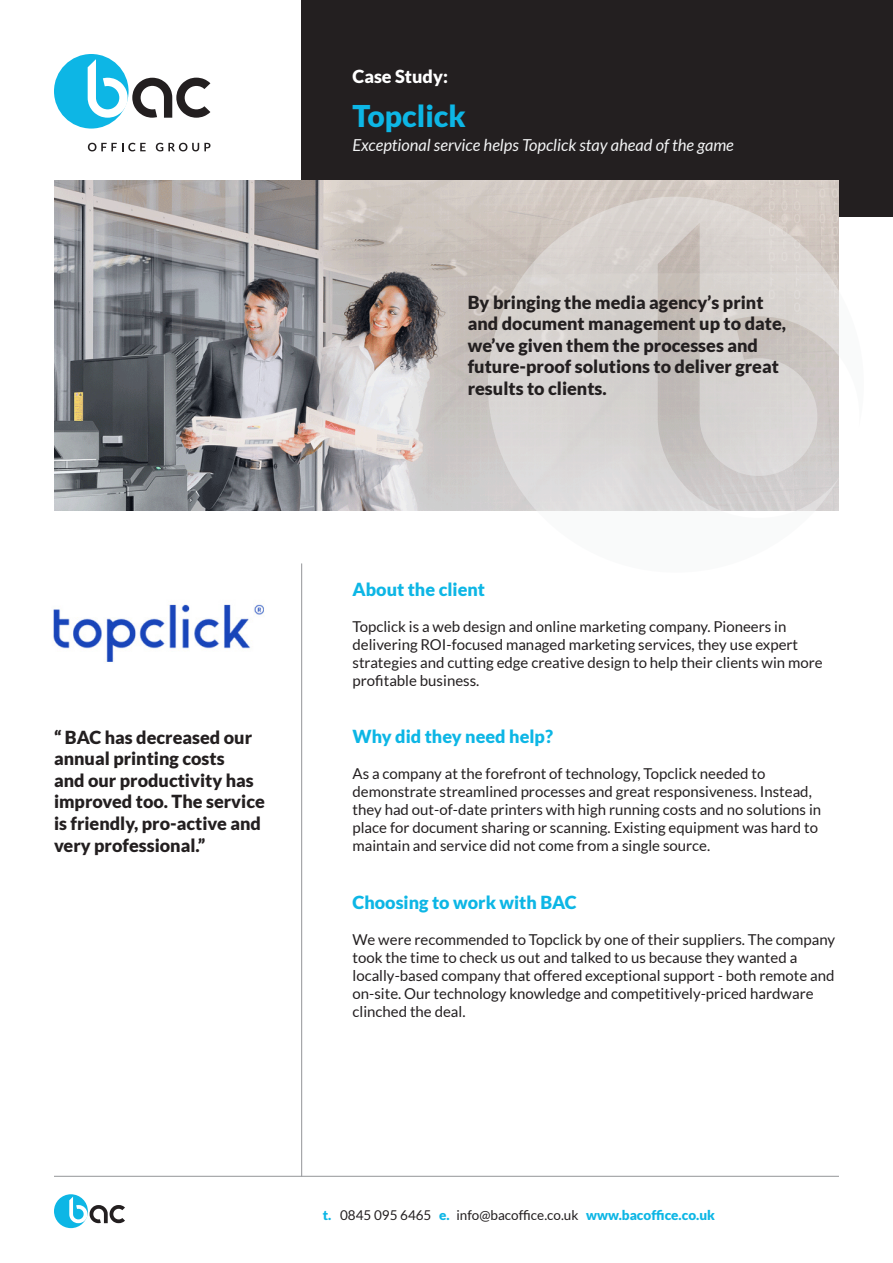
<style>
.page{position:relative;width:893px;height:1263px;background:#fff}
.page>*{position:absolute;margin:0;border:0;box-sizing:border-box;transform-origin:0 0}
.t1{font:900 30px "Lato";color:#0db6e5}
.t2{font:900 18px/21.6px "Lato";color:#231f20}
.t3{font:900 18px "Lato";color:#0db6e5}
.t4{font:900 18px "Lato";color:#fff}
.t5{font:italic 16.5px "Lato";color:#f2f3f4}
.t6{font:15px/18px "Lato";color:#231f20}
.t7{font:13.5px "Lato";color:#231f20}
.s1{font-weight:900;color:#0db6e5}
</style>
<div class="page">
<div style="left:302px;top:0;width:591px;height:217px;background:#231f20"></div>
<img style="left:54px;top:181px;width:785px;height:330px">
<svg style="left:488px;top:197px;width:351px;height:314px;background:#d4cfcc"></svg>
<div style="left:54px;top:54px;width:75px;height:75px;background:#0db6e5;border-radius:50%"></div>
<svg style="left:88px;top:59px;width:122px;height:59px"></svg>
<svg style="left:88px;top:143px;width:58px;height:8px"></svg>
<svg style="left:156px;top:143px;width:54px;height:8px"></svg>
<hr style="left:301px;top:563px;width:1px;height:613px;background:#939598">
<hr style="left:54px;top:1176px;width:785px;height:1px;background:#939598">
<div style="left:54px;top:1194px;width:34px;height:34px;background:#0db6e5;border-radius:50%"></div>
<svg style="left:69px;top:1196px;width:56px;height:27px"></svg>
<img style="left:53px;top:604px;width:211px;height:58px">
<p class="t2" style="left:54px;top:726px;width:212px">“ BAC has decreased our annual printing costs<br>and our productivity has improved too. The service is friendly, pro-active and very professional.”</p>
<p class="t4" style="left:352px;top:66px;width:97px">Case Study:</p>
<p class="t1" style="left:352px;top:98px;width:115px">Topclick</p>
<p class="t5" style="left:352px;top:136px;width:383px">Exceptional service helps Topclick stay ahead of the game</p>
<p class="t2" style="left:468px;top:291px;width:320px">By bringing the media agency’s print and document management up to date, we’ve given them the processes and future-proof solutions to deliver great results to clients.</p>
<p class="t3" style="left:352px;top:578px;width:134px">About the client</p>
<p class="t6" style="left:352px;top:617px;width:472px">Topclick is a web design and online marketing company. Pioneers in delivering ROI-focused managed marketing services, they use expert strategies and cutting edge creative design to help their clients win more profitable business.</p>
<p class="t3" style="left:352px;top:726px;width:202px">Why did they need help?</p>
<p class="t6" style="left:352px;top:765px;width:470px">As a company at the forefront of technology, Topclick needed to demonstrate streamlined processes and great responsiveness. Instead, they had out-of-date printers with high running costs and no solutions in place for document sharing or scanning. Existing equipment was hard to maintain and service did not come from a single source.</p>
<p class="t3" style="left:352px;top:892px;width:226px">Choosing to work with BAC</p>
<p class="t6" style="left:352px;top:930px;width:484px">We were recommended to Topclick by one of their suppliers. The company took the time to check us out and talked to us because they wanted a locally-based company that offered exceptional support - both remote and on-site. Our technology knowledge and competitively-priced hardware clinched the deal.</p>
<p class="t7" style="left:323px;top:1207px;width:394px"><span class="s1">t.</span> 0845 095 6465 <span class="s1">e.</span> info@bacoffice.co.uk <span class="s1">www.bacoffice.co.uk</span></p>
</div>
